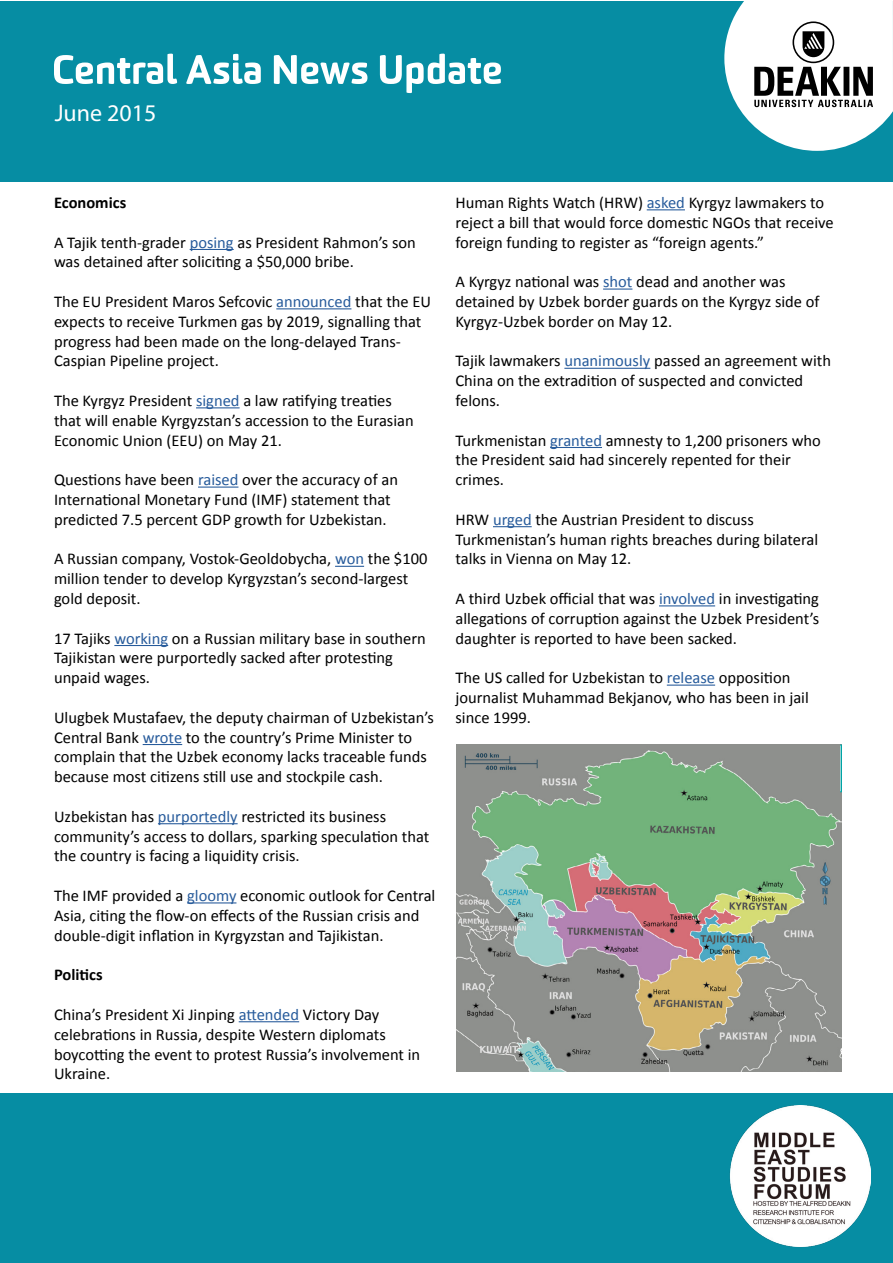
<style>
.page{position:relative;width:893px;height:1263px;background:#fff}
.page>*{position:absolute;margin:0;border:0;box-sizing:border-box;transform-origin:0 0}
.t1{font:24px "Myriad Pro";color:#fff}
.t2{font:16.5px/19.8px "Calibri";color:#000}
.t3{font:700 16.5px "Calibri";color:#000}
.s1{color:#275b9b}
</style>
<div class="page">
<div style="left:0;top:1px;width:892px;height:1262px;background:#068da3"></div>
<div style="left:0;top:183px;width:892px;height:910px;background:#fff"></div>
<img style="left:457px;top:744px;width:384px;height:327px">
<div style="left:758px;top:744px;width:82px;height:50px;background:#8e908d"></div>
<hr style="left:190px;top:249px;width:44px;height:1px;background:#275b9b">
<hr style="left:276px;top:308px;width:75px;height:1px;background:#275b9b">
<hr style="left:196px;top:407px;width:44px;height:1px;background:#275b9b">
<hr style="left:198px;top:486px;width:40px;height:2px;background:#275b9b">
<svg style="left:335px;top:566px;width:29px;height:1px"></svg>
<hr style="left:114px;top:645px;width:54px;height:1px;background:#275b9b">
<hr style="left:143px;top:744px;width:39px;height:1px;background:#275b9b">
<hr style="left:158px;top:823px;width:80px;height:1px;background:#275b9b">
<hr style="left:187px;top:902px;width:49px;height:1px;background:#275b9b">
<hr style="left:239px;top:1021px;width:60px;height:1px;background:#275b9b">
<hr style="left:647px;top:209px;width:38px;height:1px;background:#275b9b">
<hr style="left:603px;top:288px;width:29px;height:2px;background:#275b9b">
<hr style="left:564px;top:368px;width:86px;height:1px;background:#275b9b">
<hr style="left:550px;top:447px;width:52px;height:1px;background:#275b9b">
<hr style="left:493px;top:526px;width:39px;height:1px;background:#275b9b">
<hr style="left:659px;top:605px;width:56px;height:1px;background:#275b9b">
<hr style="left:667px;top:684px;width:48px;height:2px;background:#275b9b">
<img style="left:729px;top:1106px;width:142px;height:141px">
<svg style="left:54px;top:54px;width:123px;height:30px"></svg>
<svg style="left:186px;top:54px;width:75px;height:30px"></svg>
<svg style="left:274px;top:55px;width:93px;height:29px"></svg>
<svg style="left:380px;top:54px;width:121px;height:39px"></svg>
<svg style="left:724px;top:1px;width:168px;height:149px"></svg>
<h1 class="t1" style="left:55px;top:98px;width:103px">June 2015</h1>
<p class="t3" style="left:54px;top:192px;width:74px">Economics</p>
<p class="t2" style="left:54px;top:232px;width:363px">A Tajik tenth-grader <span class="s1">posing</span> as President Rahmon’s son was detained after soliciting a $50,000 bribe.</p>
<p class="t2" style="left:54px;top:291px;width:379px">The EU President Maros Sefcovic <span class="s1">announced</span> that the EU expects to receive Turkmen gas by 2019, signalling that progress had been made on the long-delayed Trans-Caspian Pipeline project.</p>
<p class="t2" style="left:54px;top:390px;width:361px">The Kyrgyz President <span class="s1">signed</span> a law ratifying treaties that will enable Kyrgyzstan’s accession to the Eurasian<br>Economic Union (EEU) on May 21.</p>
<p class="t2" style="left:54px;top:470px;width:345px">Questions have been <span class="s1">raised</span> over the accuracy of an<br>International Monetary Fund (IMF) statement that predicted 7.5 percent GDP growth for Uzbekistan.</p>
<p class="t2" style="left:54px;top:549px;width:375px">A Russian company, Vostok-Geoldobycha, <span class="s1">won</span> the $100 million tender to develop Kyrgyzstan’s second-largest gold deposit.</p>
<p class="t2" style="left:54px;top:628px;width:373px">17 Tajiks <span class="s1">working</span> on a Russian military base in southern<br>Tajikistan were purportedly sacked after protesting unpaid wages.</p>
<p class="t2" style="left:54px;top:707px;width:381px">Ulugbek Mustafaev, the deputy chairman of Uzbekistan’s Central Bank <span class="s1">wrote</span> to the country’s Prime Minister to complain that the Uzbek economy lacks traceable funds because most citizens still use and stockpile cash.</p>
<p class="t2" style="left:54px;top:806px;width:377px">Uzbekistan has <span class="s1">purportedly</span> restricted its business community’s access to dollars, sparking speculation that the country is facing a liquidity crisis.</p>
<p class="t2" style="left:54px;top:885px;width:383px">The IMF provided a <span class="s1">gloomy</span> economic outlook for Central<br>Asia, citing the flow-on effects of the Russian crisis and double-digit inflation in Kyrgyzstan and Tajikistan.</p>
<p class="t3" style="left:54px;top:964px;width:50px">Politics</p>
<p class="t2" style="left:54px;top:1004px;width:368px">China’s President Xi Jinping <span class="s1">attended</span> Victory Day celebrations in Russia, despite Western diplomats boycotting the event to protest Russia’s involvement in Ukraine.</p>
<p class="t2" style="left:455px;top:192px;width:380px">Human Rights Watch (HRW) <span class="s1">asked</span> Kyrgyz lawmakers to reject a bill that would force domestic NGOs that receive foreign funding to register as “foreign agents.”</p>
<p class="t2" style="left:455px;top:272px;width:366px">A Kyrgyz national was <span class="s1">shot</span> dead and another was detained by Uzbek border guards on the Kyrgyz side of<br>Kyrgyz-Uzbek border on May 12.</p>
<p class="t2" style="left:455px;top:351px;width:377px">Tajik lawmakers <span class="s1">unanimously</span> passed an agreement with<br>China on the extradition of suspected and convicted felons.</p>
<p class="t2" style="left:455px;top:430px;width:367px">Turkmenistan <span class="s1">granted</span> amnesty to 1,200 prisoners who the President said had sincerely repented for their crimes.</p>
<p class="t2" style="left:455px;top:509px;width:364px">HRW <span class="s1">urged</span> the Austrian President to discuss<br>Turkmenistan’s human rights breaches during bilateral talks in Vienna on May 12.</p>
<p class="t2" style="left:455px;top:588px;width:365px;text-align:justify">A third Uzbek official that was <span class="s1">involved</span> in investigating allegations of corruption against the Uzbek President’s daughter is reported to have been sacked.</p>
<p class="t2" style="left:455px;top:668px;width:355px">The US called for Uzbekistan to <span class="s1">release</span> opposition journalist Muhammad Bekjanov, who has been in jail since 1999.</p>
</div>
